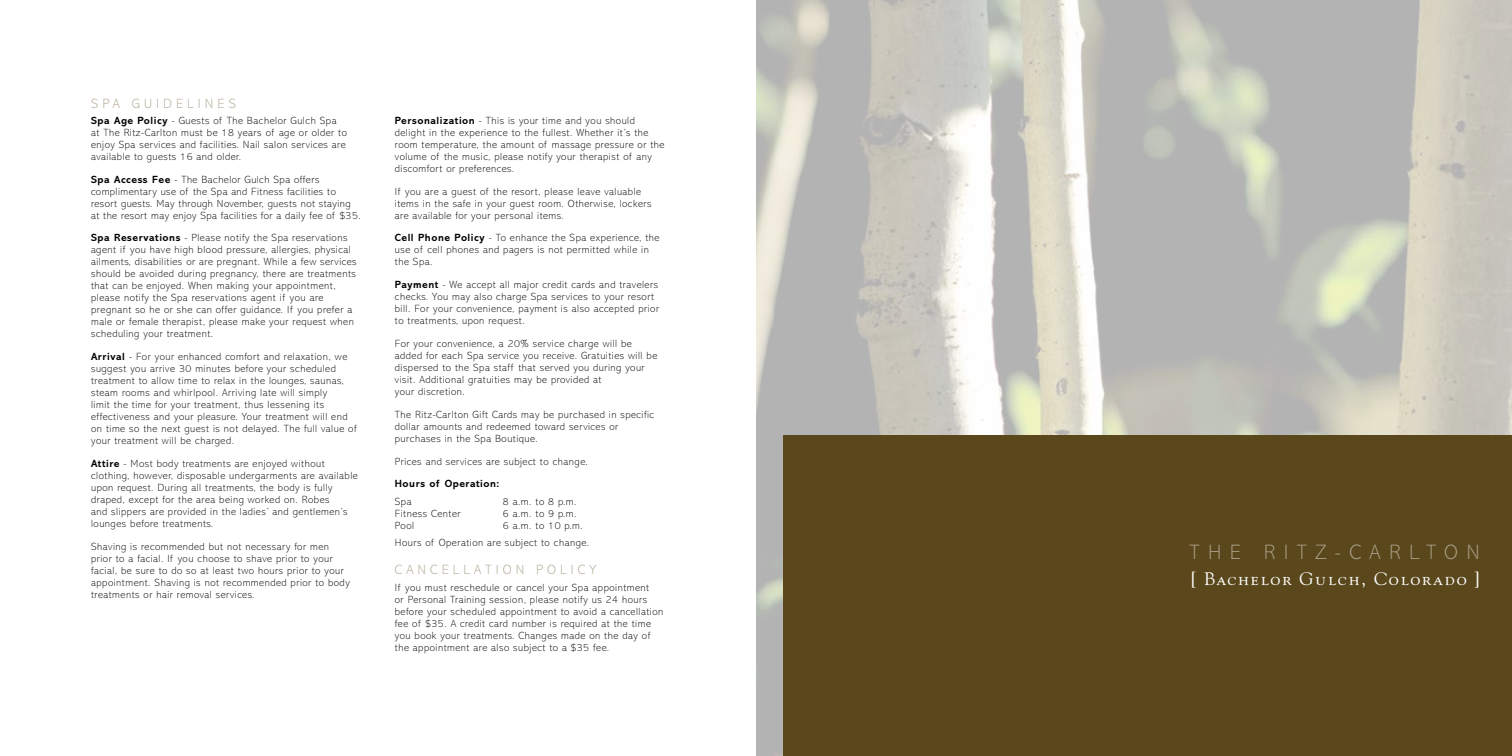
<style>
.page{position:relative;width:1512px;height:756px;background:#fff}
.page>*{position:absolute;margin:0;border:0;box-sizing:border-box;transform-origin:0 0}
.t1{font:200 21px "Abadi";letter-spacing:.4em;color:#ada38d}
.t2{font:18px "Goudy SC";letter-spacing:.1em;color:#fff}
.t3{font:200 13.5px "Abadi";letter-spacing:.3em;color:#ada38d}
.t4{font:200 10.5px/12px "Abadi";letter-spacing:.05em;color:#000}
.t5{font:700 10.5px "Abadi";letter-spacing:.05em;color:#000}
.s1{font-weight:700}
</style>
<div class="page">
<img style="left:756px;top:0;width:756px;height:756px">
<div style="left:783px;top:435px;width:729px;height:321px;background:#5a481c"></div>
<p class="t3" style="left:91px;top:96px;width:146px">SPA GUIDELINES</p>
<p class="t4" style="left:91px;top:115px;width:257px"><span class="s1">Spa Age Policy</span> - Guests of The Bachelor Gulch Spa at The Ritz-Carlton must be 18 years of age or older to enjoy Spa services and facilities. Nail salon services are available to guests 16 and older.</p>
<p class="t4" style="left:91px;top:173px;width:271px"><span class="s1">Spa Access Fee</span> - The Bachelor Gulch Spa offers complimentary use of the Spa and Fitness facilities to resort guests. May through November, guests not staying at the resort may enjoy Spa facilities for a daily fee of $35.</p>
<p class="t4" style="left:91px;top:232px;width:267px"><span class="s1">Spa Reservations</span> - Please notify the Spa reservations agent if you have high blood pressure, allergies, physical ailments, disabilities or are pregnant. While a few services should be avoided during pregnancy, there are treatments that can be enjoyed. When making your appointment, please notify the Spa reservations agent if you are pregnant so he or she can offer guidance. If you prefer a male or female therapist, please make your request when scheduling your treatment.</p>
<p class="t4" style="left:91px;top:351px;width:267px"><span class="s1">Arrival</span> - For your enhanced comfort and relaxation, we suggest you arrive 30 minutes before your scheduled treatment to allow time to relax in the lounges, saunas, steam rooms and whirlpool. Arriving late will simply<br>limit the time for your treatment, thus lessening its effectiveness and your pleasure. Your treatment will end on time so the next guest is not delayed. The full value of your treatment will be charged.</p>
<p class="t4" style="left:91px;top:458px;width:268px"><span class="s1">Attire</span> - Most body treatments are enjoyed without clothing, however, disposable undergarments are available upon request. During all treatments, the body is fully draped, except for the area being worked on. Robes<br>and slippers are provided in the ladies’ and gentlemen’s lounges before treatments.</p>
<p class="t4" style="left:91px;top:541px;width:260px">Shaving is recommended but not necessary for men prior to a facial. If you choose to shave prior to your facial, be sure to do so at least two hours prior to your appointment. Shaving is not recommended prior to body treatments or hair removal services.</p>
<p class="t4" style="left:395px;top:114px;width:271px"><span class="s1">Personalization</span> - This is your time and you should delight in the experience to the fullest. Whether it’s the room temperature, the amount of massage pressure or the volume of the music, please notify your therapist of any discomfort or preferences.</p>
<p class="t4" style="left:395px;top:185px;width:258px">If you are a guest of the resort, please leave valuable items in the safe in your guest room. Otherwise, lockers are available for your personal items.</p>
<p class="t4" style="left:395px;top:232px;width:266px"><span class="s1">Cell Phone Policy</span> - To enhance the Spa experience, the use of cell phones and pagers is not permitted while in the Spa.</p>
<p class="t4" style="left:395px;top:279px;width:266px"><span class="s1">Payment</span> - We accept all major credit cards and travelers checks. You may also charge Spa services to your resort bill. For your convenience, payment is also accepted prior to treatments, upon request.</p>
<p class="t4" style="left:395px;top:338px;width:264px">For your convenience, a 20% service charge will be added for each Spa service you receive. Gratuities will be dispersed to the Spa staff that served you during your visit. Additional gratuities may be provided at<br>your discretion.</p>
<p class="t4" style="left:395px;top:408px;width:261px">The Ritz-Carlton Gift Cards may be purchased in specific dollar amounts and redeemed toward services or purchases in the Spa Boutique.</p>
<p class="t4" style="left:395px;top:455px;width:195px">Prices and services are subject to change.</p>
<p class="t5" style="left:395px;top:478px;width:106px">Hours of Operation:</p>
<p class="t4" style="left:395px;top:495px;width:18px">Spa</p>
<p class="t4" style="left:503px;top:495px;width:75px">8 a.m. to 8 p.m.</p>
<p class="t4" style="left:395px;top:507px;width:67px">Fitness Center</p>
<p class="t4" style="left:503px;top:507px;width:75px">6 a.m. to 9 p.m.</p>
<p class="t4" style="left:395px;top:519px;width:21px">Pool</p>
<p class="t4" style="left:395px;top:517px;width:196px;line-height:17.4px;text-indent:108px">6 a.m. to 10 p.m.<br>Hours of Operation are subject to change.</p>
<p class="t3" style="left:395px;top:563px;width:203px">CANCELLATION POLICY</p>
<p class="t4" style="left:395px;top:581px;width:270px">If you must reschedule or cancel your Spa appointment<br>or Personal Training session, please notify us 24 hours before your scheduled appointment to avoid a cancellation fee of $35. A credit card number is required at the time you book your treatments. Changes made on the day of the appointment are also subject to a $35 fee.</p>
<h1 class="t1" style="left:1189px;top:540px;width:292px">THE RITZ-CARLTON</h1>
<h2 class="t2" style="left:1191px;top:569px;width:290px">[ Bachelor Gulch, Colorado ]</h2>
</div>
